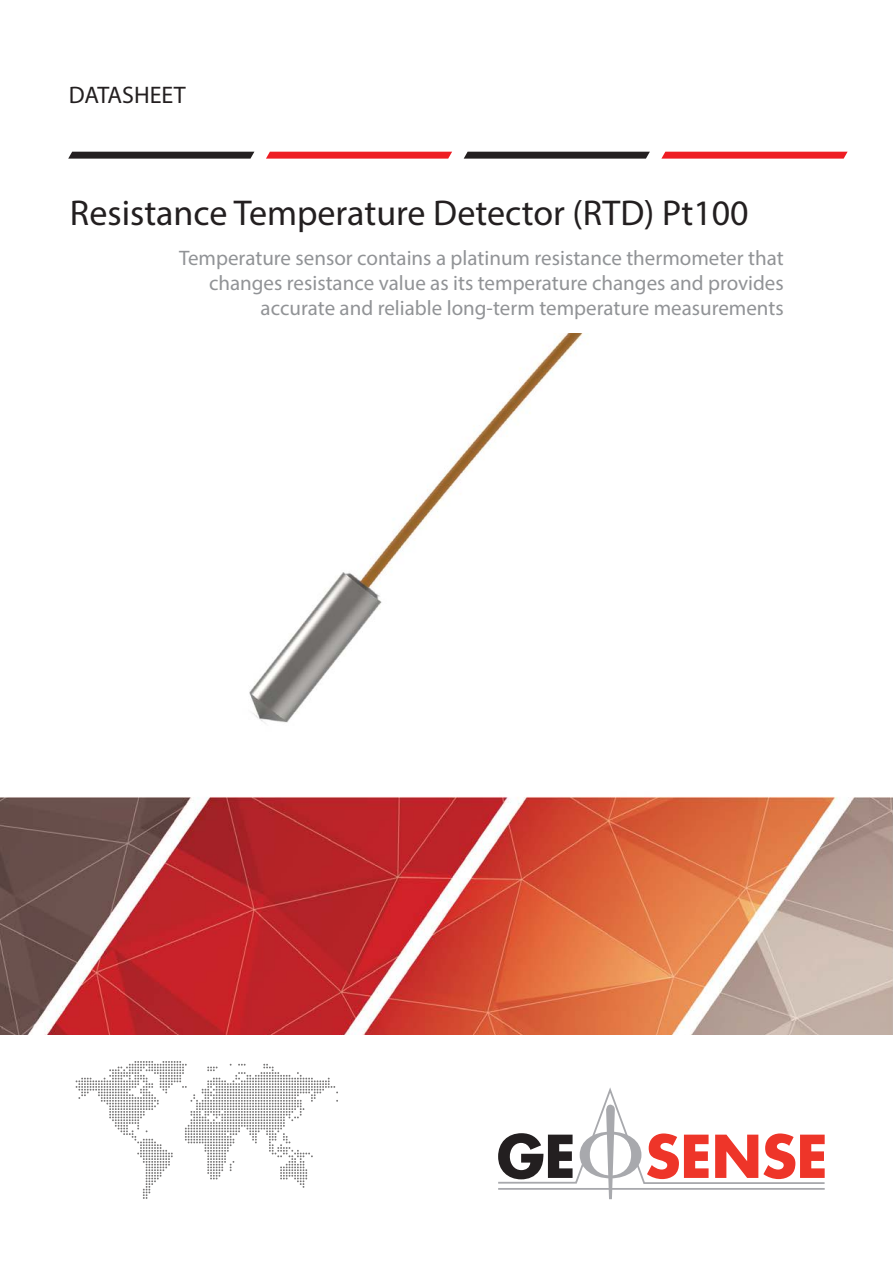
<style>
.page{position:relative;width:893px;height:1263px;background:#fff}
.page>*{position:absolute;margin:0;border:0;box-sizing:border-box;transform-origin:0 0}
.t1{font:36px "Myriad Pro";color:#231f20}
.Table_list{font:24px "Myriad Pro";color:#231f20}
.t2{font:21px/25.2px "Myriad Pro";color:#919396;text-align:right}
</style>
<div class="page">
<svg style="left:68px;top:152px;width:186px;height:7px"></svg>
<svg style="left:266px;top:152px;width:186px;height:7px"></svg>
<svg style="left:464px;top:152px;width:186px;height:7px"></svg>
<svg style="left:661px;top:152px;width:187px;height:7px"></svg>
<img style="left:0;top:796px;width:893px;height:239px">
<svg style="left:498px;top:1087px;width:327px;height:112px"></svg>
<svg style="left:76px;top:1061px;width:262px;height:138px"></svg>
<img style="left:249px;top:334px;width:334px;height:390px">
<p class="Table_list" style="left:69px;top:80px;width:118px">DATASHEET</p>
<p class="t1" style="left:70px;top:191px;width:680px">Resistance Temperature Detector (RTD) Pt100</p>
<p class="t2" style="left:179px;top:245px;width:606px">Temperature sensor contains a platinum resistance thermometer that changes resistance value as its temperature changes and provides accurate and reliable long-term temperature measurements</p>
</div>
